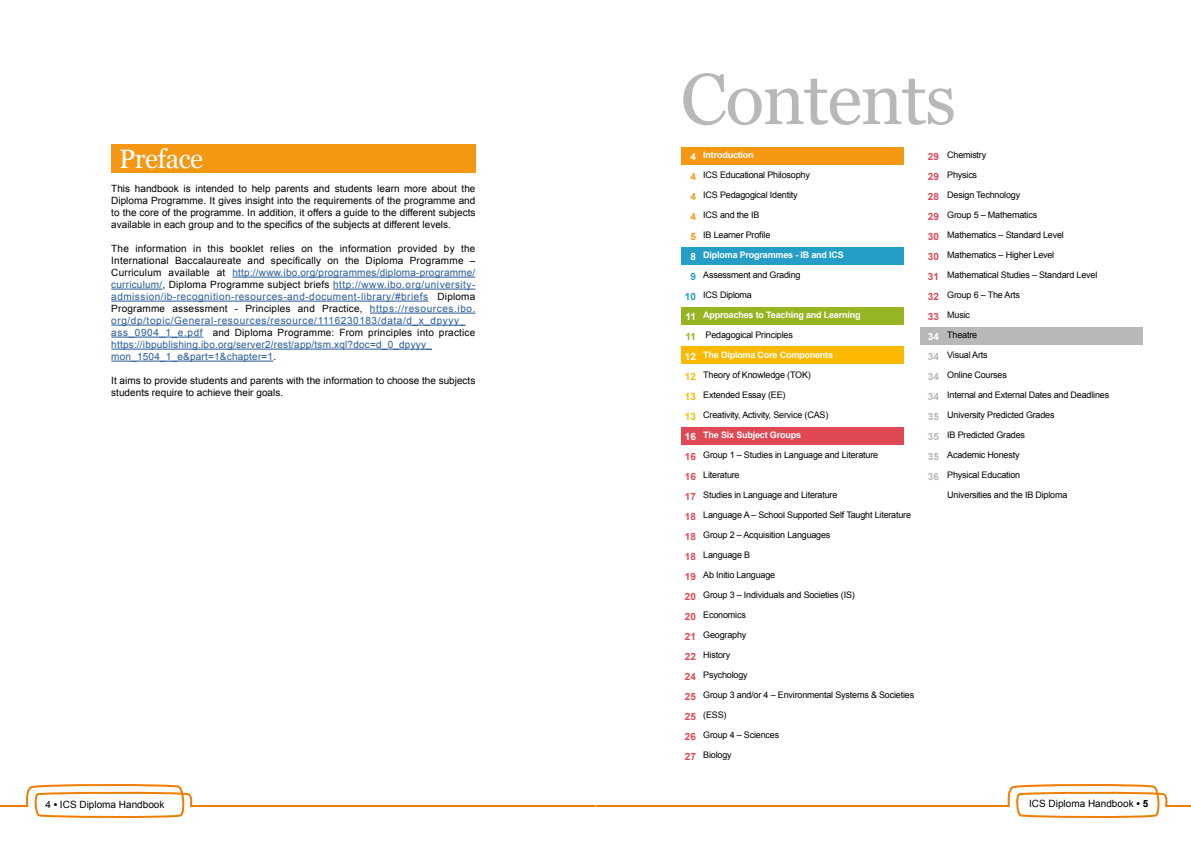
<style>
.page{position:relative;width:1191px;height:842px;background:#fff}
.page>*{position:absolute;margin:0;border:0;box-sizing:border-box;transform-origin:0 0}
.t1{font:72px "Georgia";letter-spacing:-.02em;color:#b9b8b8}
.t2{font:26.7px "Georgia";letter-spacing:-.02em;color:#fff}
.t3{font:10px/12px "Arial";letter-spacing:.02em;color:#275b9b}
.t4{font:10px/12px "Arial";color:#000;text-align:justify}
.t5{font:700 10px/20px "Arial";color:#e04854;text-align:justify}
.t6{font:700 10px/20px "Arial";color:#b9b8b8;text-align:justify}
.t7{font:700 10px/20px "Arial";color:#fff;text-align:center}
.t8{font:700 10px/20px "Arial";color:#fbba00;text-align:justify}
.t9{font:700 10px/20px "Arial";color:#f49712;text-align:justify}
.t10{font:700 10px/20px "Arial";color:#249ec6;text-align:center}
.t11{font:9px "Arial";letter-spacing:-.02em;color:#000}
.t12{font:700 9px "Arial";letter-spacing:-.02em;color:#fff}
.s1{color:#000}
.s2{color:#96b522}
.s3{font-weight:700}
</style>
<div class="page">
<svg style="left:0;top:784px;width:1191px;height:34px"></svg>
<div style="left:111px;top:145px;width:364px;height:28px;background:#f49712"></div>
<div style="left:681px;top:148px;width:222px;height:17px;background:#f49712"></div>
<div style="left:920px;top:328px;width:222px;height:17px;background:#b9b8b8"></div>
<div style="left:681px;top:247px;width:222px;height:17px;background:#249ec6"></div>
<div style="left:681px;top:308px;width:222px;height:17px;background:#96b522"></div>
<div style="left:681px;top:347px;width:222px;height:17px;background:#fbba00"></div>
<div style="left:681px;top:427px;width:222px;height:17px;background:#e04854"></div>
<hr style="left:232px;top:277px;width:243px;height:1px;background:#275b9b">
<hr style="left:111px;top:289px;width:51px;height:1px;background:#275b9b">
<hr style="left:333px;top:289px;width:142px;height:1px;background:#275b9b">
<hr style="left:111px;top:301px;width:317px;height:1px;background:#275b9b">
<hr style="left:370px;top:313px;width:105px;height:1px;background:#275b9b">
<hr style="left:111px;top:325px;width:354px;height:1px;background:#275b9b">
<hr style="left:111px;top:337px;width:92px;height:1px;background:#275b9b">
<hr style="left:111px;top:349px;width:321px;height:1px;background:#275b9b">
<hr style="left:111px;top:361px;width:162px;height:1px;background:#275b9b">
<h2 class="t2" style="left:119px;top:139px;width:85px">Preface</h2>
<p class="t4" style="left:111px;top:183px;width:366px">This handbook is intended to help parents and students learn more about the Diploma Programme. It gives insight into the requirements of the programme and to the core of the programme. In addition, it offers a guide to the different subjects available in each group and to the specifics of the subjects at different levels.</p>
<p class="t3" style="left:111px;top:243px;width:366px"><span class="s1">The information in this booklet relies on the information provided by the International Baccalaureate and specifically on the Diploma Programme – Curriculum available at</span> http://www.ibo.org/programmes/diploma-programme/ curriculum/<span class="s1">, Diploma Programme subject briefs</span> http://www.ibo.org/university&shy;admission/ib-recognition-resources-and-document-library/#briefs <span class="s1">Diploma Programme assessment - Principles and Practice,</span> https://resources.ibo. org/dp/topic/General-resources/resource/1116230183/data/d_x_dpyyy_ ass_0904_1_e.pdf <span class="s1">and Diploma Programme: From principles into practice </span>https://ibpublishing.ibo.org/server2/rest/app/tsm.xql?doc=d_0_dpyyy_ mon_1504_1_e&amp;part=1&amp;chapter=1<span class="s1">.</span></p>
<p class="t4" style="left:111px;top:375px;width:365px">It aims to provide students and parents with the information to choose the subjects students require to achieve their goals.</p>
<h1 class="t1" style="left:680px;top:47px;width:277px">Contents</h1>
<p class="t12" style="left:703px;top:149px;width:52px">Introduction</p>
<p class="t11" style="left:703px;top:169px;width:108px">ICS Educational Philosophy</p>
<p class="t11" style="left:703px;top:189px;width:96px">ICS Pedagogical Identity</p>
<p class="t11" style="left:703px;top:209px;width:58px">ICS and the IB</p>
<p class="t11" style="left:703px;top:229px;width:69px">IB Learner Profile</p>
<p class="t12" style="left:703px;top:249px;width:142px">Diploma Programmes - IB and ICS</p>
<p class="t11" style="left:703px;top:269px;width:99px">Assessment and Grading</p>
<p class="t11" style="left:703px;top:289px;width:50px">ICS Diploma</p>
<p class="t12" style="left:703px;top:309px;width:159px">Approaches to Teaching and Learning</p>
<p class="t11" style="left:705px;top:329px;width:89px">Pedagogical Principles</p>
<p class="t12" style="left:703px;top:349px;width:131px">The Diploma Core Components</p>
<p class="t11" style="left:703px;top:369px;width:109px">Theory of Knowledge (TOK)</p>
<p class="t11" style="left:703px;top:389px;width:84px">Extended Essay (EE)</p>
<p class="t11" style="left:703px;top:409px;width:127px">Creativity, Activity, Service (CAS)</p>
<p class="t12" style="left:703px;top:429px;width:99px">The Six Subject Groups</p>
<p class="t11" style="left:703px;top:449px;width:176px">Group 1 – Studies in Language and Literature</p>
<p class="t11" style="left:703px;top:469px;width:38px">Literature</p>
<p class="t11" style="left:703px;top:489px;width:136px">Studies in Language and Literature</p>
<p class="t11" style="left:703px;top:509px;width:209px">Language A – School Supported Self Taught Literature</p>
<p class="t11" style="left:703px;top:529px;width:129px">Group 2 – Acquisition Languages</p>
<p class="t11" style="left:703px;top:549px;width:48px">Language B</p>
<p class="t11" style="left:703px;top:569px;width:73px">Ab Initio Language</p>
<p class="t11" style="left:703px;top:589px;width:153px">Group 3 – Individuals and Societies (IS)</p>
<p class="t11" style="left:703px;top:609px;width:44px">Economics</p>
<p class="t11" style="left:703px;top:629px;width:45px">Geography</p>
<p class="t11" style="left:703px;top:649px;width:28px">History</p>
<p class="t11" style="left:703px;top:669px;width:46px">Psychology</p>
<p class="t11" style="left:703px;top:689px;width:212px">Group 3 and/or 4 – Environmental Systems &amp; Societies</p>
<p class="t11" style="left:703px;top:709px;width:25px">(ESS)</p>
<p class="t11" style="left:703px;top:729px;width:77px">Group 4 – Sciences</p>
<p class="t11" style="left:703px;top:749px;width:30px">Biology</p>
<p class="t7" style="left:690px;top:146px;width:7px">4</p>
<p class="t9" style="left:690px;top:166px;width:7px">4<br>4<br>4<br>5</p>
<p class="t7" style="left:690px;top:246px;width:7px">8</p>
<p class="t10" style="left:685px;top:266px;width:13px">9<br>10</p>
<p class="t7" style="left:680px;top:306px;width:18px">11<br>8<span class="s2">11<br></span>12</p>
<p class="t8" style="left:685px;top:366px;width:13px">12<br>13<br>13</p>
<p class="t7" style="left:685px;top:426px;width:13px">16</p>
<p class="t5" style="left:685px;top:446px;width:13px">16<br>16<br>17<br>18<br>18<br>18<br>19<br>20<br>20<br>21<br>22<br>24<br>25<br>25<br>26<br>27</p>
<p class="t5" style="left:928px;top:146px;width:13px">29<br>29<br>28<br>29<br>30<br>30<br>31<br>32<br>33</p>
<p class="t7" style="left:928px;top:326px;width:13px">34</p>
<p class="t6" style="left:928px;top:346px;width:13px">34<br>34<br>34<br>35<br>35<br>35<br>36</p>
<p class="t11" style="left:947px;top:149px;width:41px">Chemistry</p>
<p class="t11" style="left:947px;top:169px;width:31px">Physics</p>
<p class="t11" style="left:947px;top:189px;width:74px">Design Technology</p>
<p class="t11" style="left:947px;top:209px;width:91px">Group 5 – Mathematics</p>
<p class="t11" style="left:947px;top:229px;width:118px">Mathematics – Standard Level</p>
<p class="t11" style="left:947px;top:249px;width:109px">Mathematics – Higher Level</p>
<p class="t11" style="left:947px;top:269px;width:152px">Mathematical Studies – Standard Level</p>
<p class="t11" style="left:947px;top:289px;width:74px">Group 6 – The Arts</p>
<p class="t11" style="left:947px;top:309px;width:24px">Music</p>
<p class="t11" style="left:947px;top:329px;width:31px">Theatre</p>
<p class="t11" style="left:947px;top:369px;width:61px">Online Courses</p>
<p class="t11" style="left:947px;top:389px;width:163px">Internal and External Dates and Deadlines</p>
<p class="t11" style="left:947px;top:409px;width:109px">University Predicted Grades</p>
<p class="t11" style="left:947px;top:429px;width:79px">IB Predicted Grades</p>
<p class="t11" style="left:947px;top:449px;width:74px">Academic Honesty</p>
<p class="t11" style="left:947px;top:469px;width:74px">Physical Education</p>
<p class="t11" style="left:947px;top:489px;width:122px">Universities and the IB Diploma</p>
<p class="t4" style="left:45px;top:798px;width:121px">4 <span class="s3">•</span> ICS Diploma Handbook</p>
<p class="t4" style="left:1029px;top:797px;width:121px">ICS Diploma Handbook <span class="s3">• 5</span></p>
</div>
